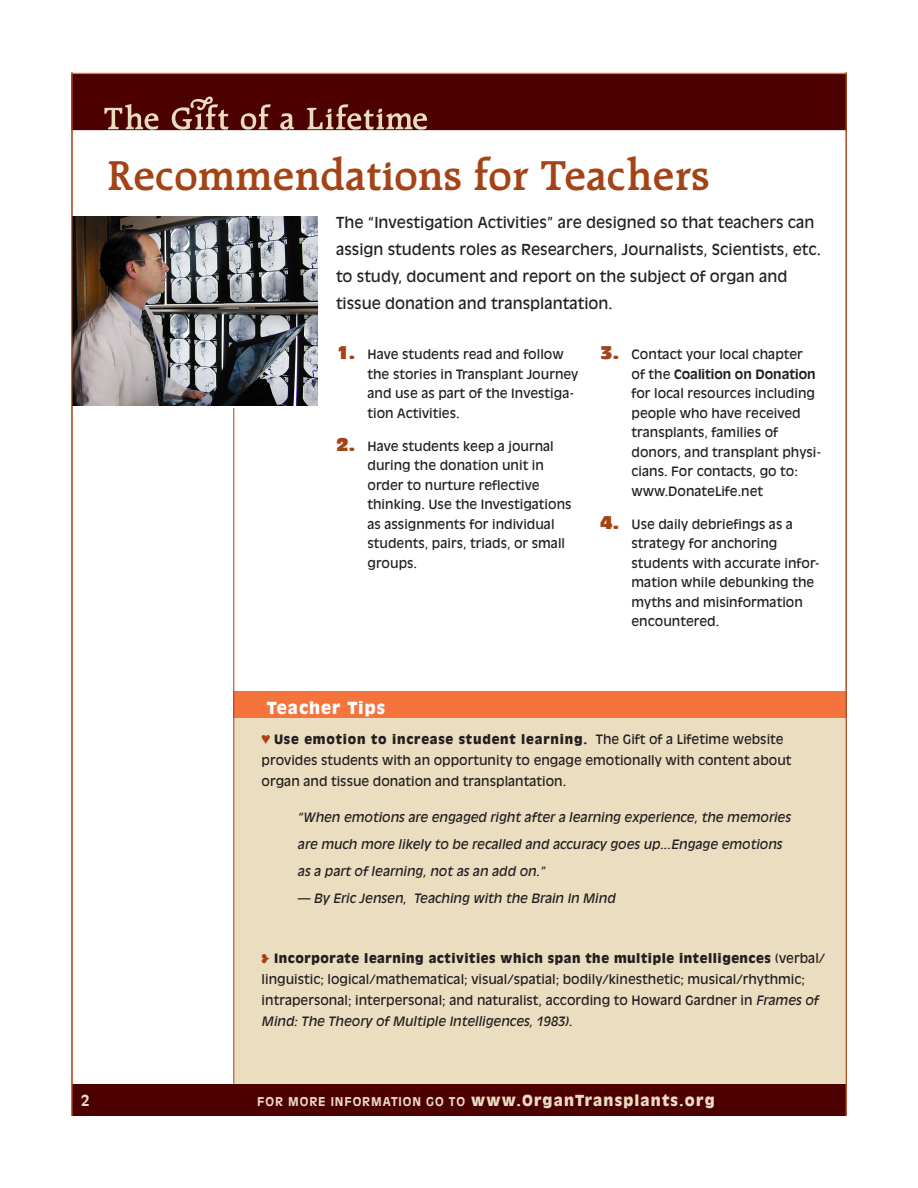
<style>
.page{position:relative;width:918px;height:1188px;background:#fff}
.page>*{position:absolute;margin:0;border:0;box-sizing:border-box;transform-origin:0 0}
.t1{font:600 45px "Raleigh";color:#a34316}
.t2{font:900 16.5px "Antique Olive";letter-spacing:.06em;color:#fff}
.t3{font:15px/27px "Antique Olive";color:#231f20}
.t4{font:900 15px "Antique Olive";letter-spacing:.075em;color:#ebddc0}
.t5{font:700 15px "Antique Olive";color:#ebddc0}
.t6{font:12.75px/19.5px "Antique Olive";color:#231f20}
.t7{font:italic 12.75px/27px "Antique Olive";color:#231f20}
.s1{font-family:"Antique Olive Compact";font-size:18px;color:#a34316}
.s2{font-weight:700}
.s3{color:#a34316}
.s4{font-weight:900}
.s5{font-style:italic}
.s6{font-weight:700;font-size:12px}
</style>
<div class="page">
<div style="left:72px;top:1084px;width:774px;height:32px;background:#4d0000"></div>
<div style="left:72px;top:74px;width:774px;height:56px;background:#4d0000"></div>
<svg style="left:104px;top:104px;width:55px;height:26px"></svg>
<svg style="left:241px;top:104px;width:30px;height:26px"></svg>
<svg style="left:280px;top:113px;width:14px;height:17px"></svg>
<svg style="left:307px;top:104px;width:120px;height:26px"></svg>
<svg style="left:172px;top:96px;width:57px;height:34px"></svg>
<svg style="left:73px;top:72px;width:773px;height:3px;background:#c4755d"></svg>
<div style="left:234px;top:691px;width:611px;height:393px;background:#ebddc0"></div>
<div style="left:233px;top:691px;width:613px;height:27px;background:#f5733d"></div>
<img style="left:73px;top:216px;width:245px;height:190px">
<hr style="left:72px;top:72px;width:1px;height:1044px;background:#a34316">
<hr style="left:846px;top:72px;width:1px;height:1044px;background:#a34316">
<hr style="left:233px;top:408px;width:1px;height:676px;background:#a34316">
<h1 class="t1" style="left:107px;top:150px;width:604px">Recommendations for Teachers</h1>
<p class="t3" style="left:336px;top:209px;width:487px">The “Investigation Activities” are designed so that teachers can assign students roles as Researchers, Journalists, Scientists, etc. to study, document and report on the subject of organ and tissue donation and transplantation.</p>
<p class="t6" style="left:368px;top:345px;width:212px;text-indent:-32px"><span class="s1">1.</span> Have students read and follow the stories in Transplant Journey and use as part of the Investiga&shy;tion Activities.</p>
<p class="t6" style="left:368px;top:437px;width:206px;text-indent:-32px"><span class="s1">2.</span> Have students keep a journal during the donation unit in order to nurture reflective thinking. Use the Investigations as assignments for individual students, pairs, triads, or small groups.</p>
<p class="t6" style="left:632px;top:345px;width:191px;text-indent:-32px"><span class="s1">3.</span> Contact your local chapter<br>of the <span class="s2">Coalition on Donation </span>for local resources including people who have received transplants, families of donors, and transplant physi&shy;cians. For contacts, go to: www.DonateLife.net</p>
<p class="t6" style="left:632px;top:515px;width:190px;text-indent:-32px"><span class="s1">4.</span> Use daily debriefings as a strategy for anchoring students with accurate infor&shy;mation while debunking the myths and misinformation encountered.</p>
<p class="t2" style="left:267px;top:698px;width:120px">Teacher Tips</p>
<p class="t6" style="left:262px;top:729px;width:531px;line-height:21px"><span class="s3">♥</span> <span class="s4">Use emotion to increase student learning.</span> The Gift of a Lifetime website provides students with an opportunity to engage emotionally with content about organ and tissue donation and transplantation.</p>
<p class="t7" style="left:298px;top:804px;width:495px">“When emotions are engaged right after a learning experience, the memories are much more likely to be recalled and accuracy goes up...Engage emotions as a part of learning, not as an add on.”</p>
<p class="t7" style="left:298px;top:885px;width:319px">— By Eric Jensen, Teaching with the Brain In Mind</p>
<p class="t6" style="left:262px;top:948px;width:565px;line-height:21px"><span class="s3">❥</span> <span class="s4">Incorporate learning activities which span the multiple intelligences</span> (verbal/ linguistic; logical/mathematical; visual/spatial; bodily/kinesthetic; musical/rhythmic; intrapersonal; interpersonal; and naturalist, according to Howard Gardner in <span class="s5">Frames of Mind: The Theory of Multiple Intelligences, 1983).</span></p>
<p class="t5" style="left:81px;top:1091px;width:10px">2</p>
<p class="t4" style="left:257px;top:1092px;width:459px"><span class="s6">FOR MORE INFORMATION GO TO</span> www.OrganTransplants.org</p>
</div>
